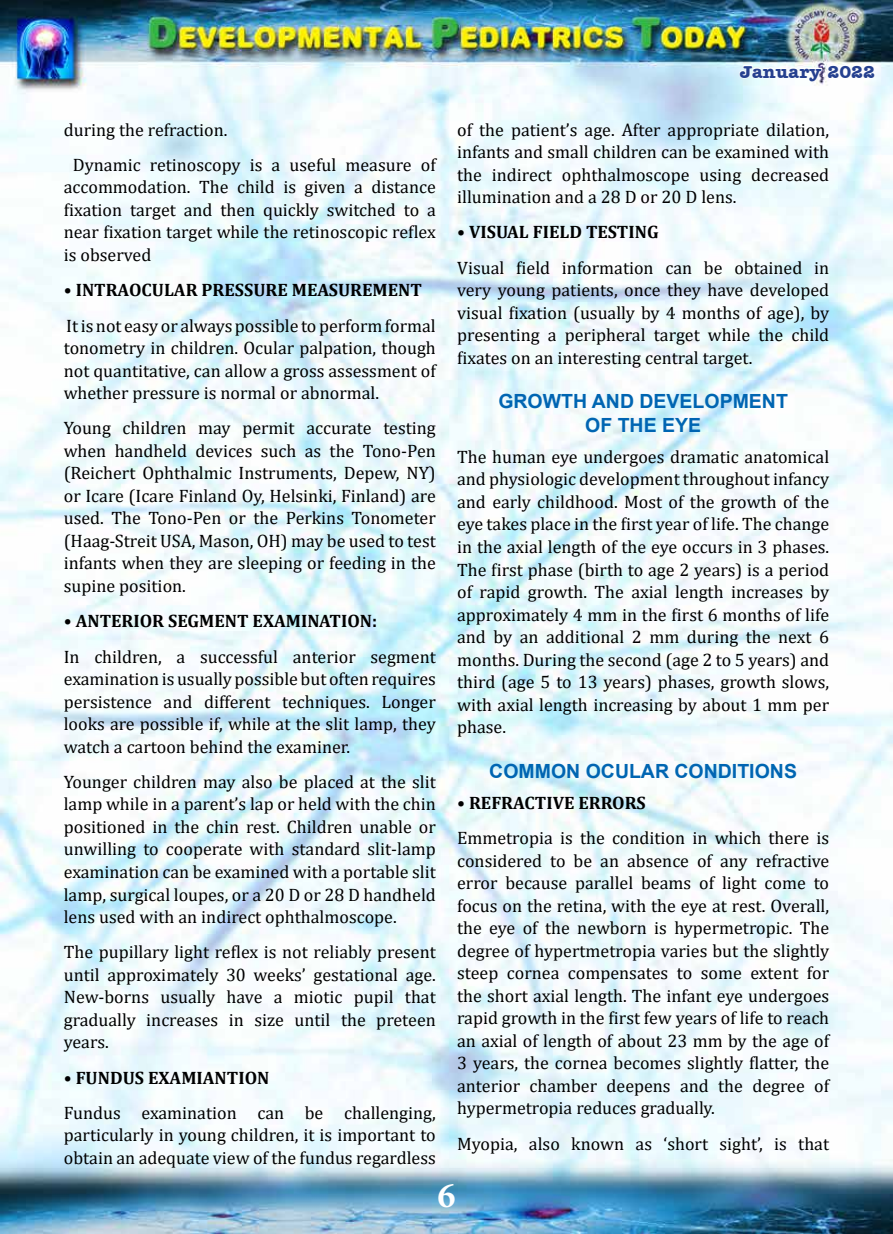
<style>
.page{position:relative;width:893px;height:1234px;background:#fff}
.page>*{position:absolute;margin:0;border:0;box-sizing:border-box;transform-origin:0 0}
.t1{font:700 36px "Minion Pro";color:#fff}
.t2{font:700 19.5px/23.4px "Arial";color:#0065b2;text-align:center}
.t3{font:18px/22.5px "Cambria";color:#000;text-align:justify}
.t4{font:700 18px "Cambria";color:#000}
.t5{font:700 18px "Amer Typewriter IT Cby BT";color:#25408f}
</style>
<div class="page">
<img style="left:0;top:0;width:893px;height:1233px">
<svg style="left:738px;top:63px;width:138px;height:20px"></svg>
<p class="t3" style="left:73px;top:112px;width:364px;line-height:35.2px;text-indent:-9px">during the refraction.<br>Dynamic retinoscopy is a useful measure of</p>
<p class="t3" style="left:64px;top:176px;width:374px">accommodation. The child is given a distance fixation target and then quickly switched to a near fixation target while the retinoscopic reflex is observed</p>
<p class="t4" style="left:64px;top:277px;width:24px">• INTRAOC</p>
<p class="t4" style="left:152px;top:277px;width:248px">ULAR PRESSURE MEASUREMENT</p>
<p class="t3" style="left:64px;top:314px;width:374px">It is not easy or always possible to perform formal tonometry in children. Ocular palpation, though not quantitative, can allow a gross assessment of whether pressure is normal or abnormal.</p>
<p class="t3" style="left:64px;top:417px;width:374px">Young children may permit accurate testing when handheld devices such as the Tono-Pen (Reichert Ophthalmic Instruments, Depew, NY) or Icare (Icare Finland Oy, Helsinki, Finland) are used. The Tono-Pen or the Perkins Tonometer (Haag-Streit USA, Mason, OH) may be used to test infants when they are sleeping or feeding in the supine position.</p>
<p class="t4" style="left:64px;top:608px;width:25px">• ANTERIOR</p>
<p class="t4" style="left:168px;top:608px;width:59px">SEGMENT</p>
<p class="t4" style="left:253px;top:608px;width:60px">EXAMINATION</p>
<p class="t4" style="left:372px;top:608px;width:7px">:</p>
<p class="t3" style="left:64px;top:645px;width:374px">In children, a successful anterior segment examination is usually possible but often requires persistence and different techniques. Longer looks are possible if, while at the slit lamp, they watch a cartoon behind the examiner.</p>
<p class="t3" style="left:64px;top:770px;width:374px">Younger children may also be placed at the slit lamp while in a parent’s lap or held with the chin positioned in the chin rest. Children unable or unwilling to cooperate with standard slit-lamp examination can be examined with a portable slit lamp, surgical loupes, or a 20 D or 28 D handheld lens used with an indirect ophthalmoscope.</p>
<p class="t3" style="left:64px;top:940px;width:374px">The pupillary light reflex is not reliably present until approximately 30 weeks’ gestational age.<br>New-borns usually have a miotic pupil that gradually increases in size until the preteen years.</p>
<p class="t4" style="left:64px;top:1064px;width:144px">• FUNDUS EXAMIANTION</p>
<p class="t3" style="left:64px;top:1101px;width:374px">Fundus examination can be challenging, particularly in young children, it is important to obtain an adequate view of the fundus regardless</p>
<p class="t5" style="left:740px;top:60px;width:137px">January 2022</p>
<p class="t3" style="left:457px;top:118px;width:374px">of the patient’s age. After appropriate dilation, infants and small children can be examined with the indirect ophthalmoscope using decreased illumination and a 28 D or 20 D lens.</p>
<p class="t4" style="left:457px;top:219px;width:203px">• VISUAL FIELD TESTING</p>
<p class="t3" style="left:457px;top:256px;width:374px">Visual field information can be obtained in very young patients, once they have developed visual fixation (usually by 4 months of age), by presenting a peripheral target while the child fixates on an interesting central target.</p>
<p class="t2" style="left:498px;top:390px;width:291px">GROWTH AND DEVELOPMENT<br>OF THE EYE</p>
<p class="t3" style="left:457px;top:445px;width:374px">The human eye undergoes dramatic anatomical and physiologic development throughout infancy and early childhood. Most of the growth of the eye takes place in the first year of life. The change in the axial length of the eye occurs in 3 phases.<br>The first phase (birth to age 2 years) is a period of rapid growth. The axial length increases by approximately 4 mm in the first 6 months of life and by an additional 2 mm during the next 6 months. During the second (age 2 to 5 years) and third (age 5 to 13 years) phases, growth slows, with axial length increasing by about 1 mm per phase.</p>
<p class="t2" style="left:489px;top:759px;width:309px">COMMON OCULAR CONDITIONS</p>
<p class="t4" style="left:457px;top:789px;width:56px">• REFRACTI</p>
<p class="t4" style="left:553px;top:789px;width:39px">VE ERROR</p>
<p class="t4" style="left:636px;top:789px;width:11px">S</p>
<p class="t3" style="left:457px;top:826px;width:374px">Emmetropia is the condition in which there is considered to be an absence of any refractive error because parallel beams of light come to focus on the retina, with the eye at rest. Overall, the eye of the newborn is hypermetropic. The degree of hypertmetropia varies but the slightly steep cornea compensates to some extent for the short axial length. The infant eye undergoes rapid growth in the first few years of life to reach an axial of length of about 23 mm by the age of 3 years, the cornea becomes slightly flatter, the anterior chamber deepens and the degree of hypermetropia reduces gradually.</p>
<p class="t3" style="left:457px;top:1131px;width:374px">Myopia, also known as ‘short sight’, is that</p>
<h1 class="t1" style="left:437px;top:1169px;width:19px">6</h1>
</div>
